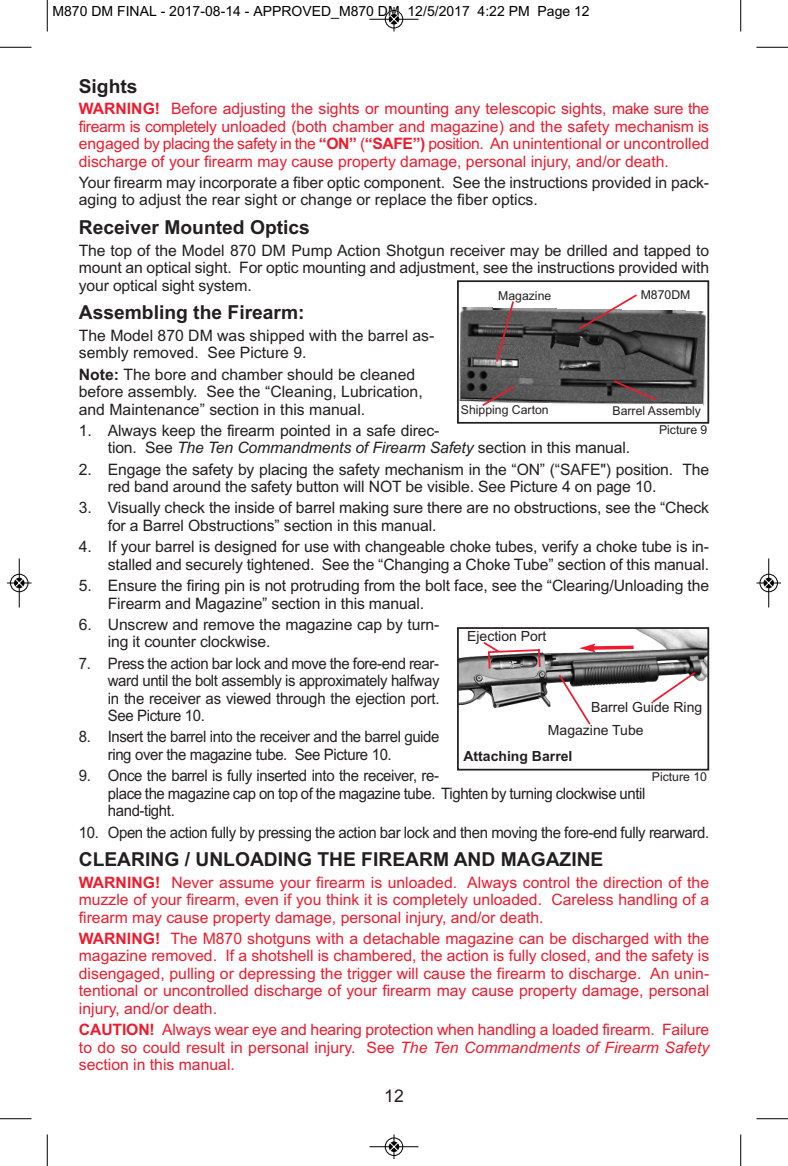
<style>
.page{position:relative;width:788px;height:1166px;background:#fff}
.page>*{position:absolute;margin:0;border:0;box-sizing:border-box;transform-origin:0 0}
.t1{font:700 19.25px "Arial";color:#231f20}
.t2{font:17.5px "Arial";color:#231f20}
.t3{font:15.75px/17.5px "Arial";letter-spacing:-.01em;color:#231f20}
.t4{font:15.75px/17.5px "Arial";color:#ec1c2e;text-align:justify}
.t5{font:15.75px/17.5px "Arial";letter-spacing:-.01em;color:#231f20;scale:.95 1}
.t6{font:14px "Arial";color:#000}
.t7{font:14px/22.9px "Arial";color:#231f20}
.t8{font:700 14px "Arial";color:#231f20}
.t9{font:12.25px "Arial";color:#231f20}
.s1{font-weight:700}
.s2{font-style:italic}
</style>
<div class="page">
<img style="left:460px;top:307px;width:246px;height:99px">
<div style="left:457px;top:280px;width:252px;height:144px;border:2px solid #231f20"></div>
<div style="left:459px;top:403px;width:92px;height:17px;background:#fff"></div>
<div style="left:610px;top:404px;width:93px;height:15px;background:#fff"></div>
<svg style="left:576px;top:294px;width:63px;height:37px"></svg>
<svg style="left:611px;top:379px;width:47px;height:23px"></svg>
<svg style="left:480px;top:384px;width:36px;height:22px"></svg>
<svg style="left:494px;top:301px;width:21px;height:63px"></svg>
<img style="left:460px;top:630px;width:246px;height:79px">
<div style="left:457px;top:627px;width:252px;height:143px;border:2px solid #231f20"></div>
<svg style="left:579px;top:643px;width:58px;height:9px"></svg>
<svg style="left:650px;top:670px;width:47px;height:34px"></svg>
<svg style="left:557px;top:673px;width:35px;height:52px"></svg>
<svg style="left:481px;top:640px;width:60px;height:30px"></svg>
<hr style="left:47px;top:0;width:1px;height:32px;background:#000">
<hr style="left:0;top:47px;width:32px;height:1px;background:#000">
<hr style="left:740px;top:0;width:1px;height:32px;background:#000">
<hr style="left:756px;top:47px;width:32px;height:1px;background:#000">
<hr style="left:47px;top:1134px;width:1px;height:32px;background:#000">
<hr style="left:0;top:1118px;width:32px;height:1px;background:#000">
<hr style="left:740px;top:1134px;width:1px;height:32px;background:#000">
<hr style="left:756px;top:1118px;width:32px;height:1px;background:#000">
<div style="left:384px;top:10px;width:19px;height:19px;border:1px solid #fff;border-radius:50%"></div>
<hr style="left:369px;top:19px;width:49px;height:1px;background:#000">
<div style="left:385px;top:10px;width:18px;height:18px;border:1px solid #000;border-radius:50%"></div>
<svg style="left:389px;top:7px;width:9px;height:25px"></svg>
<div style="left:384px;top:1137px;width:19px;height:19px;border:1px solid #fff;border-radius:50%"></div>
<hr style="left:369px;top:1146px;width:49px;height:1px;background:#000">
<div style="left:385px;top:1137px;width:18px;height:18px;border:1px solid #000;border-radius:50%"></div>
<svg style="left:389px;top:1134px;width:9px;height:24px"></svg>
<div style="left:10px;top:573px;width:19px;height:19px;border:1px solid #fff;border-radius:50%"></div>
<hr style="left:19px;top:558px;width:1px;height:49px;background:#000">
<div style="left:10px;top:574px;width:18px;height:18px;border:1px solid #000;border-radius:50%"></div>
<svg style="left:7px;top:578px;width:25px;height:9px"></svg>
<div style="left:759px;top:573px;width:19px;height:19px;border:1px solid #fff;border-radius:50%"></div>
<hr style="left:768px;top:558px;width:1px;height:49px;background:#000">
<div style="left:759px;top:574px;width:18px;height:18px;border:1px solid #000;border-radius:50%"></div>
<svg style="left:756px;top:578px;width:24px;height:9px"></svg>
<p class="t6" style="left:52px;top:3px;width:538px">M870 DM FINAL - 2017-08-14 - APPROVED_M870 DM 12/5/2017 4:22 PM Page 12</p>
<p class="t1" style="left:79px;top:75px;width:60px">Sights</p>
<p class="t4" style="left:79px;top:100px;width:632px"><span class="s1">WARNING!</span> Before adjusting the sights or mounting any telescopic sights, make sure the firearm is completely unloaded (both chamber and magazine) and the safety mechanism is engaged by placing the safety in the <span class="s1">“ON”</span> (<span class="s1">“SAFE”)</span> position. An unintentional or uncontrolled discharge of your firearm may cause property damage, personal injury, and/or death.</p>
<p class="t3" style="left:79px;top:174px;width:632px">Your firearm may incorporate a fiber optic component. See the instructions provided in pack&shy;aging to adjust the rear sight or change or replace the fiber optics.</p>
<p class="t1" style="left:79px;top:216px;width:233px">Receiver Mounted Optics</p>
<p class="t3" style="left:79px;top:241px;width:631px;text-align:justify">The top of the Model 870 DM Pump Action Shotgun receiver may be drilled and tapped to mount an optical sight. For optic mounting and adjustment, see the instructions provided with your optical sight system.</p>
<p class="t1" style="left:79px;top:301px;width:227px">Assembling the Firearm:</p>
<p class="t3" style="left:79px;top:326px;width:357px">The Model 870 DM was shipped with the barrel as&shy;sembly removed. See Picture 9.</p>
<p class="t3" style="left:79px;top:365px;width:345px"><span class="s1">Note:</span> The bore and chamber should be cleaned before assembly. See the “Cleaning, Lubrication, and Maintenance” section in this manual.</p>
<p class="t3" style="left:108px;top:421px;width:524px;text-indent:-29px">1. Always keep the firearm pointed in a safe direc-<br>tion. See <span class="s2">The Ten Commandments of Firearm Safety</span> section in this manual.</p>
<p class="t3" style="left:108px;top:460px;width:603px;text-indent:-29px">2. Engage the safety by placing the safety mechanism in the “ON” (“SAFE") position. The red band around the safety button will NOT be visible. See Picture 4 on page 10.</p>
<p class="t3" style="left:108px;top:499px;width:603px;text-indent:-29px">3. Visually check the inside of barrel making sure there are no obstructions, see the “Check for a Barrel Obstructions” section in this manual.</p>
<p class="t3" style="left:79px;top:538px;width:632px;text-align:right">4. If your barrel is designed for use with changeable choke tubes, verify a choke tube is in&shy;stalled and securely tightened. See the “Changing a Choke Tube” section of this manual.</p>
<p class="t3" style="left:108px;top:577px;width:603px;text-indent:-29px">5. Ensure the firing pin is not protruding from the bolt face, see the “Clearing/Unloading the<br>Firearm and Magazine” section in this manual.</p>
<p class="t3" style="left:108px;top:615px;width:333px;text-indent:-29px">6. Unscrew and remove the magazine cap by turn&shy;ing it counter clockwise.</p>
<p class="t5" style="left:108px;top:654px;width:350px;text-align:justify;text-indent:-29px">7. Press the action bar lock and move the fore-end rear&shy;ward until the bolt assembly is approximately halfway in the receiver as viewed through the ejection port.<br>See Picture 10.</p>
<p class="t5" style="left:108px;top:728px;width:350px;text-indent:-29px">8. Insert the barrel into the receiver and the barrel guide ring over the magazine tube. See Picture 10.</p>
<p class="t5" style="left:108px;top:767px;width:567px;text-indent:-29px">9. Once the barrel is fully inserted into the receiver, re-<br>place the magazine cap on top of the magazine tube. Tighten by turning clockwise until hand-tight.</p>
<p class="t5" style="left:79px;top:823px;width:665px">10. Open the action fully by pressing the action bar lock and then moving the fore-end fully rearward.</p>
<p class="t1" style="left:79px;top:848px;width:526px">CLEARING / UNLOADING THE FIREARM AND MAGAZINE</p>
<p class="t4" style="left:79px;top:873px;width:632px"><span class="s1">WARNING!</span> Never assume your firearm is unloaded. Always control the direction of the muzzle of your firearm, even if you think it is completely unloaded. Careless handling of a firearm may cause property damage, personal injury, and/or death.</p>
<p class="t4" style="left:79px;top:929px;width:632px"><span class="s1">WARNING!</span> The M870 shotguns with a detachable magazine can be discharged with the magazine removed. If a shotshell is chambered, the action is fully closed, and the safety is disengaged, pulling or depressing the trigger will cause the firearm to discharge. An unin&shy;tentional or uncontrolled discharge of your firearm may cause property damage, personal injury, and/or death.</p>
<p class="t4" style="left:79px;top:1021px;width:632px"><span class="s1">CAUTION!</span> Always wear eye and hearing protection when handling a loaded firearm. Failure to do so could result in personal injury. See <span class="s2">The Ten Commandments of Firearm Safety </span>section in this manual.</p>
<p class="t9" style="left:498px;top:289px;width:55px">Magazine</p>
<p class="t9" style="left:640px;top:287px;width:51px">M870DM</p>
<p class="t9" style="left:461px;top:402px;width:89px">Shipping Carton</p>
<p class="t9" style="left:612px;top:403px;width:90px">Barrel Assembly</p>
<p class="t9" style="left:659px;top:423px;width:50px">Picture 9</p>
<p class="t7" style="left:467px;top:625px;width:81px">Ejection Port</p>
<p class="t7" style="left:548px;top:695px;width:156px;text-indent:43px">Barrel Guide Ring<br>Magazine Tube</p>
<p class="t8" style="left:463px;top:748px;width:110px">Attaching Barrel</p>
<p class="t9" style="left:651px;top:769px;width:57px">Picture 10</p>
<p class="t2" style="left:384px;top:1085px;width:21px">12</p>
</div>
